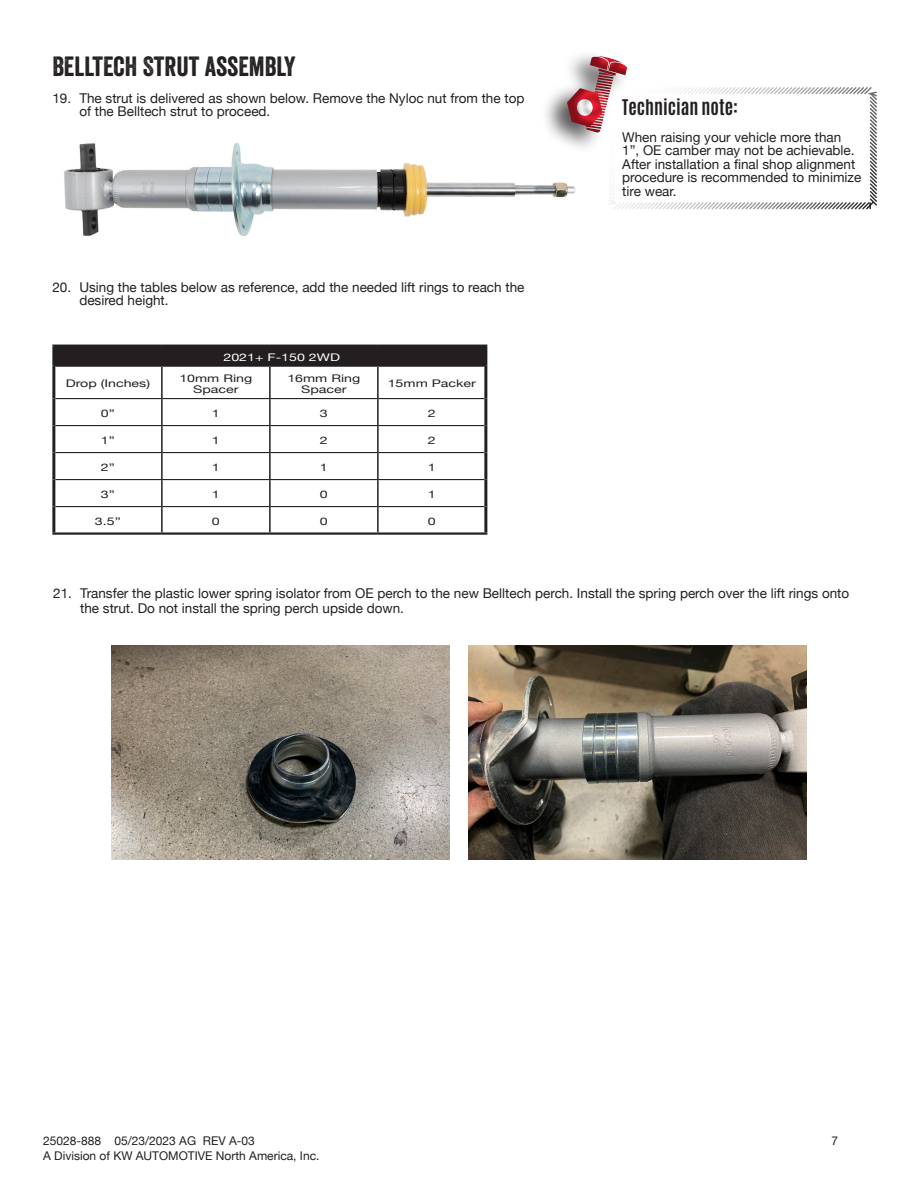
<style>
.page{position:relative;width:918px;height:1188px;background:#fff}
.page>*{position:absolute;margin:0;border:0;box-sizing:border-box;transform-origin:0 0}
.t1{font:27px "Veneer";color:#231f20}
.t2{font:700 18px "Antonio";color:#231f20}
.t3{font:13.5px/13.5px "Helvetica Neue";color:#231f20}
.t4{font:12px "Helvetica Neue";color:#231f20}
.t5{font:10.5px/10.5px "Helvetica Neue";color:#231f20;text-align:center;scale:1.35 1}
.t6{font:10.5px "Helvetica Neue";color:#fff;scale:1.35 1}
</style>
<div class="page">
<div style="left:54px;top:346px;width:432px;height:20px;background:#231f20"></div>
<hr style="left:484px;top:347px;width:3px;height:19px;background:#231f20">
<hr style="left:52px;top:366px;width:3px;height:33px;background:#231f20">
<hr style="left:484px;top:366px;width:3px;height:33px;background:#231f20">
<hr style="left:52px;top:399px;width:3px;height:27px;background:#231f20">
<hr style="left:484px;top:399px;width:3px;height:27px;background:#231f20">
<hr style="left:52px;top:426px;width:3px;height:27px;background:#231f20">
<hr style="left:484px;top:426px;width:3px;height:27px;background:#231f20">
<hr style="left:52px;top:453px;width:3px;height:27px;background:#231f20">
<hr style="left:484px;top:453px;width:3px;height:27px;background:#231f20">
<hr style="left:52px;top:480px;width:3px;height:27px;background:#231f20">
<hr style="left:484px;top:480px;width:3px;height:27px;background:#231f20">
<hr style="left:52px;top:507px;width:3px;height:25px;background:#231f20">
<hr style="left:484px;top:507px;width:3px;height:25px;background:#231f20">
<hr style="left:161px;top:367px;width:2px;height:31px;background:#231f20">
<hr style="left:269px;top:367px;width:2px;height:31px;background:#231f20">
<hr style="left:377px;top:367px;width:2px;height:31px;background:#231f20">
<hr style="left:161px;top:399px;width:2px;height:26px;background:#231f20">
<hr style="left:269px;top:399px;width:2px;height:26px;background:#231f20">
<hr style="left:377px;top:399px;width:2px;height:26px;background:#231f20">
<hr style="left:161px;top:426px;width:2px;height:26px;background:#231f20">
<hr style="left:269px;top:426px;width:2px;height:26px;background:#231f20">
<hr style="left:377px;top:426px;width:2px;height:26px;background:#231f20">
<hr style="left:161px;top:453px;width:2px;height:26px;background:#231f20">
<hr style="left:269px;top:453px;width:2px;height:26px;background:#231f20">
<hr style="left:377px;top:453px;width:2px;height:26px;background:#231f20">
<hr style="left:161px;top:480px;width:2px;height:26px;background:#231f20">
<hr style="left:269px;top:480px;width:2px;height:26px;background:#231f20">
<hr style="left:377px;top:480px;width:2px;height:26px;background:#231f20">
<hr style="left:161px;top:507px;width:2px;height:25px;background:#231f20">
<hr style="left:269px;top:507px;width:2px;height:25px;background:#231f20">
<hr style="left:377px;top:507px;width:2px;height:25px;background:#231f20">
<hr style="left:55px;top:398px;width:107px;height:1px;background:#231f20">
<hr style="left:162px;top:398px;width:108px;height:1px;background:#231f20">
<hr style="left:270px;top:398px;width:108px;height:1px;background:#231f20">
<hr style="left:378px;top:398px;width:106px;height:1px;background:#231f20">
<hr style="left:55px;top:425px;width:107px;height:1px;background:#231f20">
<hr style="left:162px;top:425px;width:108px;height:1px;background:#231f20">
<hr style="left:270px;top:425px;width:108px;height:1px;background:#231f20">
<hr style="left:378px;top:425px;width:106px;height:1px;background:#231f20">
<hr style="left:55px;top:452px;width:107px;height:1px;background:#231f20">
<hr style="left:162px;top:452px;width:108px;height:1px;background:#231f20">
<hr style="left:270px;top:452px;width:108px;height:1px;background:#231f20">
<hr style="left:378px;top:452px;width:106px;height:1px;background:#231f20">
<hr style="left:55px;top:479px;width:107px;height:1px;background:#231f20">
<hr style="left:162px;top:479px;width:108px;height:1px;background:#231f20">
<hr style="left:270px;top:479px;width:108px;height:1px;background:#231f20">
<hr style="left:378px;top:479px;width:106px;height:1px;background:#231f20">
<hr style="left:55px;top:506px;width:107px;height:1px;background:#231f20">
<hr style="left:162px;top:506px;width:108px;height:1px;background:#231f20">
<hr style="left:270px;top:506px;width:108px;height:1px;background:#231f20">
<hr style="left:378px;top:506px;width:106px;height:1px;background:#231f20">
<hr style="left:52px;top:532px;width:110px;height:3px;background:#231f20">
<hr style="left:162px;top:532px;width:108px;height:3px;background:#231f20">
<hr style="left:270px;top:532px;width:108px;height:3px;background:#231f20">
<hr style="left:378px;top:532px;width:109px;height:3px;background:#231f20">
<hr style="left:52px;top:345px;width:110px;height:2px;background:#231f20">
<hr style="left:162px;top:345px;width:108px;height:2px;background:#231f20">
<hr style="left:270px;top:345px;width:108px;height:2px;background:#231f20">
<hr style="left:378px;top:345px;width:109px;height:2px;background:#231f20">
<hr style="left:55px;top:365px;width:107px;height:2px;background:#231f20">
<hr style="left:162px;top:365px;width:108px;height:2px;background:#231f20">
<hr style="left:270px;top:365px;width:108px;height:2px;background:#231f20">
<hr style="left:378px;top:365px;width:106px;height:2px;background:#231f20">
<hr style="left:52px;top:347px;width:3px;height:19px;background:#231f20">
<img style="left:64px;top:143px;width:498px;height:93px">
<div style="left:540px;top:49px;width:89px;height:106px;background:#231f20;opacity:.73"></div>
<svg style="left:562px;top:52px;width:315px;height:158px"></svg>
<img style="left:111px;top:646px;width:339px;height:213px">
<img style="left:468px;top:646px;width:339px;height:213px">
<p class="t1" style="left:52px;top:49px;width:245px">BELLTECH STRUT ASSEMBLY</p>
<p class="t3" style="left:79px;top:91px;width:447px;text-indent:-27px">19. The strut is delivered as shown below. Remove the Nyloc nut from the top of the Belltech strut to proceed.</p>
<p class="t3" style="left:79px;top:280px;width:447px;text-indent:-27px">20. Using the tables below as reference, add the needed lift rings to reach the desired height.</p>
<p class="t6" style="left:223px;top:351px;width:88px">2021+ F-150 2WD</p>
<p class="t5" style="left:66px;top:378px;width:64px">Drop (Inches)</p>
<p class="t5" style="left:179px;top:373px;width:56px">10mm Ring<br>Spacer</p>
<p class="t5" style="left:287px;top:373px;width:56px">16mm Ring<br>Spacer</p>
<p class="t5" style="left:388px;top:378px;width:67px">15mm Packer</p>
<p class="t5" style="left:101px;top:408px;width:12px">0”</p>
<p class="t5" style="left:212px;top:408px;width:7px">1</p>
<p class="t5" style="left:320px;top:408px;width:7px">3</p>
<p class="t5" style="left:428px;top:408px;width:7px">2</p>
<p class="t5" style="left:101px;top:435px;width:12px">1”</p>
<p class="t5" style="left:212px;top:435px;width:7px">1</p>
<p class="t5" style="left:320px;top:435px;width:7px">2</p>
<p class="t5" style="left:428px;top:435px;width:7px">2</p>
<p class="t5" style="left:101px;top:462px;width:12px">2”</p>
<p class="t5" style="left:212px;top:462px;width:7px">1</p>
<p class="t5" style="left:320px;top:462px;width:7px">1</p>
<p class="t5" style="left:428px;top:462px;width:7px">1</p>
<p class="t5" style="left:101px;top:489px;width:12px">3”</p>
<p class="t5" style="left:212px;top:489px;width:7px">1</p>
<p class="t5" style="left:320px;top:489px;width:7px">0</p>
<p class="t5" style="left:428px;top:489px;width:7px">1</p>
<p class="t5" style="left:95px;top:516px;width:21px">3.5”</p>
<p class="t5" style="left:212px;top:516px;width:7px">0</p>
<p class="t5" style="left:320px;top:516px;width:7px">0</p>
<p class="t5" style="left:428px;top:516px;width:7px">0</p>
<p class="t2" style="left:622px;top:94px;width:117px">Technician note:</p>
<p class="t3" style="left:622px;top:130px;width:241px">When raising your vehicle more than<br>1”, OE camber may not be achievable.<br>After installation a final shop alignment procedure is recommended to minimize tire wear.</p>
<p class="t3" style="left:80px;top:586px;width:771px;line-height:15px;text-indent:-27px">21. Transfer the plastic lower spring isolator from OE perch to the new Belltech perch. Install the spring perch over the lift rings onto the strut. Do not install the spring perch upside down.</p>
<p class="t4" style="left:43px;top:1134px;width:213px">25028-888 05/23/2023 AG REV A-03</p>
<p class="t4" style="left:832px;top:1134px;width:8px">7</p>
<p class="t4" style="left:43px;top:1148px;width:278px">A Division of KW AUTOMOTIVE North America, Inc.</p>
</div>
